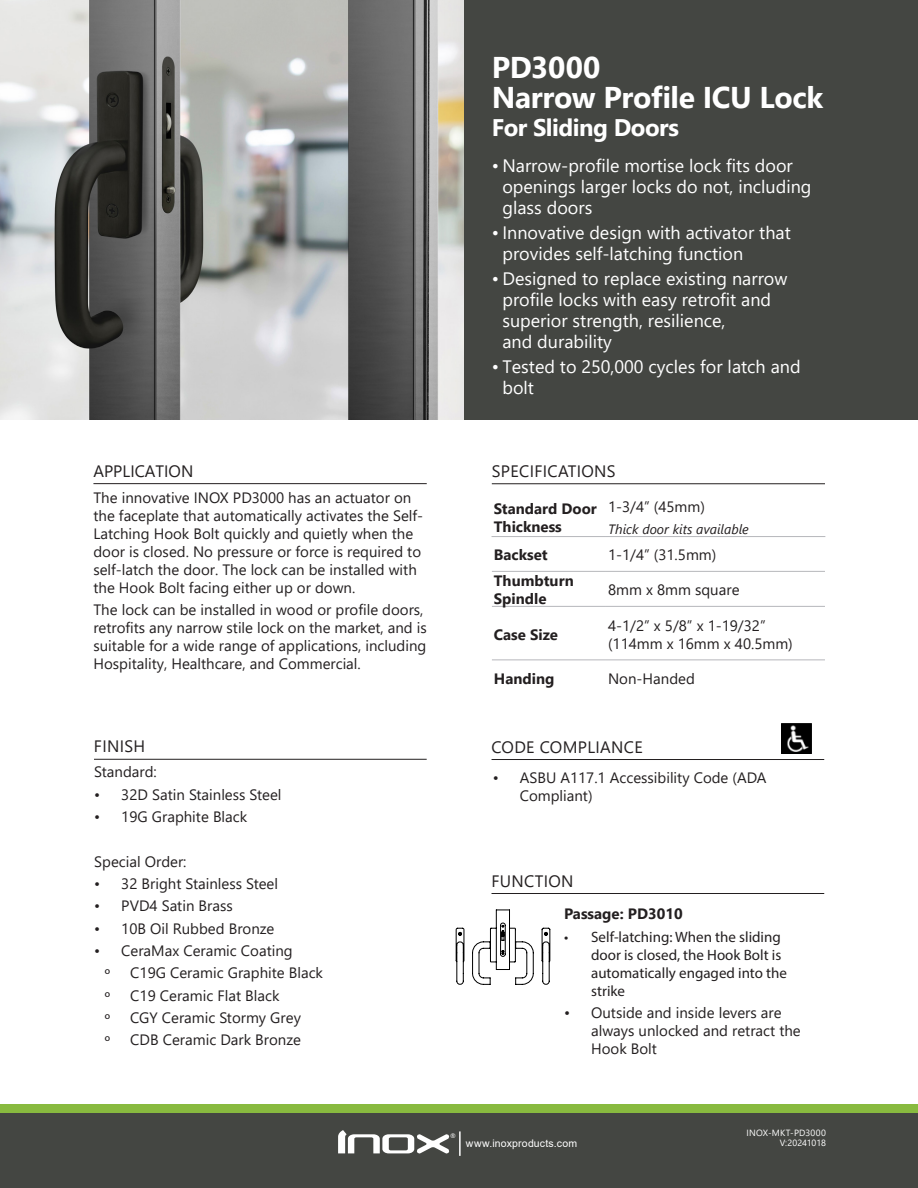
<style>
.page{position:relative;width:918px;height:1188px;background:#fff}
.page>*{position:absolute;margin:0;border:0;box-sizing:border-box;transform-origin:0 0}
.product_code_title{font:700 30px "Segoe UI";letter-spacing:-.015em;color:#fff}
.product_code_title-2{font:700 24px "Segoe UI";letter-spacing:-.02em;color:#fff}
.t1{font:18px/21px "Segoe UI";color:#fff}
.Subhead_with_Rule_Below{font:16.5px "Segoe UI";letter-spacing:.02em;color:#231f20}
.Subhead_with_Rule_Below-2{font:16.5px "Segoe UI";color:#231f20}
.t2{font:15px/18px "Segoe UI";color:#231f20}
.t3{font:15px/18px "Myriad Pro";color:#231f20}
.t4{font:700 15px/18px "Segoe UI";color:#231f20}
.t5{font:italic 13.5px "Segoe UI";color:#231f20}
.t6{font:10.5px "Arial";letter-spacing:.02em;color:#fff}
.t7{font:9px/10.4px "Segoe UI";letter-spacing:.01em;color:#fff;text-align:right}
.t8{font:7.95px "Segoe UI";color:#fff}
</style>
<div class="page">
<div style="left:0;top:1112px;width:918px;height:76px;background:#444642"></div>
<svg style="left:338px;top:1130px;width:111px;height:24px"></svg>
<hr style="left:459px;top:1131px;width:2px;height:25px;background:#fff">
<div style="left:0;top:1105px;width:918px;height:7px;background:#88ba3f"></div>
<hr style="left:492px;top:484px;width:333px;height:1px;background:#231f20">
<hr style="left:93px;top:483px;width:334px;height:1px;background:#231f20">
<hr style="left:492px;top:536px;width:114px;height:1px;background:#b6b7bb">
<hr style="left:606px;top:536px;width:219px;height:1px;background:#b6b7bb">
<hr style="left:492px;top:571px;width:114px;height:1px;background:#b6b7bb">
<hr style="left:606px;top:571px;width:219px;height:1px;background:#b6b7bb">
<hr style="left:492px;top:606px;width:114px;height:1px;background:#b6b7bb">
<hr style="left:606px;top:606px;width:219px;height:1px;background:#b6b7bb">
<hr style="left:492px;top:660px;width:114px;height:1px;background:#b6b7bb">
<hr style="left:606px;top:660px;width:219px;height:1px;background:#b6b7bb">
<img style="left:782px;top:723px;width:30px;height:30px">
<hr style="left:94px;top:759px;width:333px;height:1px;background:#231f20">
<img style="left:0;top:0;width:464px;height:419px">
<div style="left:464px;top:0;width:454px;height:419px;background:#444642"></div>
<hr style="left:492px;top:759px;width:332px;height:1px;background:#231f20">
<hr style="left:492px;top:893px;width:332px;height:1px;background:#231f20">
<svg style="left:456px;top:910px;width:94px;height:75px"></svg>
<p class="product_code_title" style="left:492px;top:39px;width:110px">PD3000</p>
<p class="product_code_title" style="left:492px;top:69px;width:333px">Narrow Profile ICU Lock</p>
<p class="product_code_title-2" style="left:492px;top:105px;width:189px">For Sliding Doors</p>
<p class="t1" style="left:502px;top:153px;width:311px;text-indent:-10px">• Narrow-profile mortise lock fits door openings larger locks do not, including glass doors</p>
<p class="t1" style="left:502px;top:220px;width:290px;text-indent:-10px">• Innovative design with activator that provides self-latching function</p>
<p class="t1" style="left:502px;top:267px;width:287px;text-indent:-10px">• Designed to replace existing narrow profile locks with easy retrofit and superior strength, resilience,<br>and durability</p>
<p class="t1" style="left:502px;top:355px;width:300px;text-indent:-10px">• Tested to 250,000 cycles for latch and bolt</p>
<p class="Subhead_with_Rule_Below-2" style="left:93px;top:455px;width:101px">APPLICATION</p>
<p class="Subhead_with_Rule_Below" style="left:492px;top:455px;width:125px">SPECIFICATIONS</p>
<p class="t2" style="left:93px;top:487px;width:331px">The innovative INOX PD3000 has an actuator on the faceplate that automatically activates the Self-Latching Hook Bolt quickly and quietly when the door is closed. No pressure or force is required to self-latch the door. The lock can be installed with the Hook Bolt facing either up or down.</p>
<p class="t2" style="left:93px;top:600px;width:335px">The lock can be installed in wood or profile doors, retrofits any narrow stile lock on the market, and is suitable for a wide range of applications, including Hospitality, Healthcare, and Commercial.</p>
<p class="t4" style="left:494px;top:499px;width:105px">Standard Door<br>Thickness</p>
<p class="t2" style="left:608px;top:496px;width:98px">1-3/4” (45mm)</p>
<p class="t5" style="left:608px;top:517px;width:142px">Thick door kits available</p>
<p class="t4" style="left:494px;top:545px;width:55px">Backset</p>
<p class="t2" style="left:608px;top:545px;width:110px">1-1/4” (31.5mm)</p>
<p class="t4" style="left:494px;top:571px;width:81px">Thumbturn<br>Spindle</p>
<p class="t2" style="left:608px;top:580px;width:133px">8mm x 8mm square</p>
<p class="t4" style="left:494px;top:624px;width:66px">Case Size</p>
<p class="t2" style="left:608px;top:615px;width:186px">4-1/2” x 5/8” x 1-19/32” (114mm x 16mm x 40.5mm)</p>
<p class="t4" style="left:494px;top:668px;width:62px">Handing</p>
<p class="t2" style="left:608px;top:668px;width:88px">Non-Handed</p>
<p class="Subhead_with_Rule_Below" style="left:94px;top:731px;width:53px">FINISH</p>
<p class="t2" style="left:94px;top:762px;width:64px">Standard:</p>
<p class="t2" style="left:94px;top:784px;width:189px">• 32D Satin Stainless Steel</p>
<p class="t2" style="left:94px;top:806px;width:154px">• 19G Graphite Black</p>
<p class="t2" style="left:94px;top:851px;width:94px">Special Order:</p>
<p class="t2" style="left:94px;top:873px;width:185px">• 32 Bright Stainless Steel</p>
<p class="t2" style="left:94px;top:896px;width:140px">• PVD4 Satin Brass</p>
<p class="t2" style="left:94px;top:918px;width:182px">• 10B Oil Rubbed Bronze</p>
<p class="t2" style="left:94px;top:940px;width:200px">• CeraMax Ceramic Coating</p>
<p class="t3" style="left:105px;top:964px;width:7px">º</p>
<p class="t2" style="left:130px;top:963px;width:194px">C19G Ceramic Graphite Black</p>
<p class="t3" style="left:105px;top:986px;width:7px">º</p>
<p class="t2" style="left:130px;top:985px;width:151px">C19 Ceramic Flat Black</p>
<p class="t3" style="left:105px;top:1009px;width:7px">º</p>
<p class="t2" style="left:130px;top:1007px;width:172px">CGY Ceramic Stormy Grey</p>
<p class="t3" style="left:105px;top:1031px;width:7px">º</p>
<p class="t2" style="left:130px;top:1030px;width:172px">CDB Ceramic Dark Bronze</p>
<p class="Subhead_with_Rule_Below" style="left:492px;top:731px;width:153px">CODE COMPLIANCE</p>
<p class="t2" style="left:520px;top:767px;width:248px;text-indent:-27px">• ASBU A117.1 Accessibility Code (ADA<br>Compliant)</p>
<p class="Subhead_with_Rule_Below" style="left:492px;top:865px;width:84px">FUNCTION</p>
<p class="t4" style="left:564px;top:904px;width:120px">Passage: PD3010</p>
<p class="t3" style="left:591px;top:927px;width:197px;text-indent:-27px">• Self-latching: When the sliding door is closed, the Hook Bolt is automatically engaged into the strike</p>
<p class="t2" style="left:591px;top:1002px;width:211px;text-indent:-27px">• Outside and inside levers are always unlocked and retract the<br>Hook Bolt</p>
<p class="t8" style="left:450px;top:1129px;width:9px">®</p>
<p class="t6" style="left:466px;top:1136px;width:113px">www.inoxproducts.com</p>
<p class="t7" style="left:747px;top:1127px;width:81px">INOX-MKT-PD3000<br>V:20241018</p>
<p class="t7" style="left:746px;top:1129px;width:80px">INOX-MKT-PD97ES<br>V:2021-10</p>
</div>
